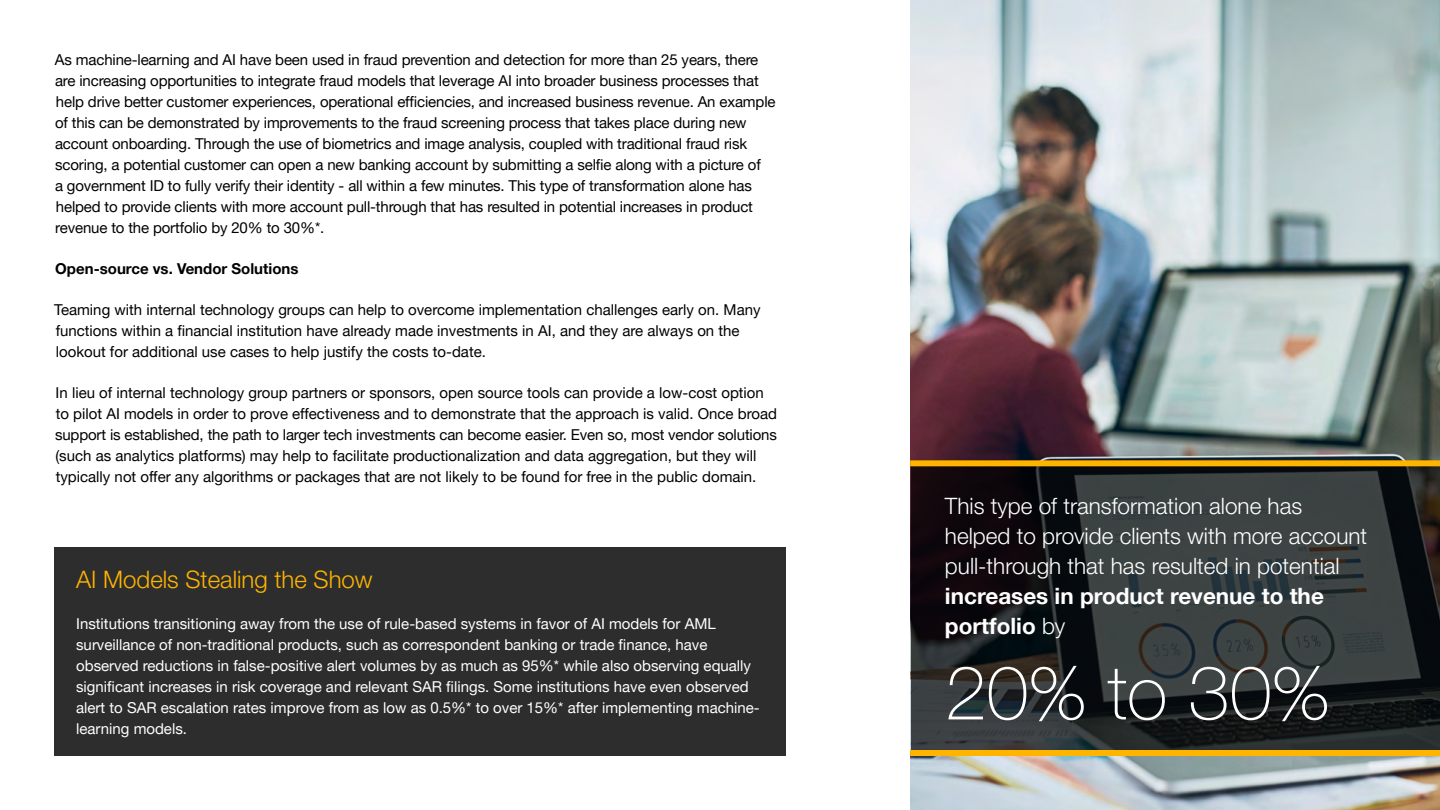
<style>
.page{position:relative;width:1440px;height:810px;background:#fff}
.page>*{position:absolute;margin:0;border:0;box-sizing:border-box;transform-origin:0 0}
.t1{font:100 75px "Helvetica Neue LT Pro";color:#fff}
.t2{font:300 24px "Helvetica Neue LT Pro";color:#ffb400}
.t3{font:300 22.5px/30px "Helvetica Neue LT Pro";color:#fff}
.t4{font:700 22.5px/30px "Helvetica Neue LT Pro";color:#fff}
.t5{font:15px/21px "Helvetica Neue LT Pro";letter-spacing:-.01em;color:#000}
.t6{font:15px/21px "Helvetica Neue LT Pro";color:#fff}
.t7{font:700 15px "Helvetica Neue LT Pro";color:#000}
.s1{font-weight:300}
</style>
<div class="page">
<img style="left:910px;top:0;width:530px;height:810px">
<svg style="left:911px;top:466px;width:528px;height:284px;background:#272a2b"></svg>
<div style="left:54px;top:548px;width:732px;height:208px;background:#2d2d2d"></div>
<div style="left:910px;top:460px;width:530px;height:6px;background:#ffb400"></div>
<div style="left:910px;top:750px;width:530px;height:6px;background:#ffb400"></div>
<p class="t5" style="left:55px;top:49px;width:722px">As machine-learning and AI have been used in fraud prevention and detection for more than 25 years, there are increasing opportunities to integrate fraud models that leverage AI into broader business processes that help drive better customer experiences, operational efficiencies, and increased business revenue. An example of this can be demonstrated by improvements to the fraud screening process that takes place during new account onboarding. Through the use of biometrics and image analysis, coupled with traditional fraud risk scoring, a potential customer can open a new banking account by submitting a selfie along with a picture of<br>a government ID to fully verify their identity - all within a few minutes. This type of transformation alone has helped to provide clients with more account pull-through that has resulted in potential increases in product revenue to the portfolio by 20% to 30%*.</p>
<p class="t7" style="left:55px;top:259px;width:245px">Open-source vs. Vendor Solutions</p>
<p class="t5" style="left:54px;top:299px;width:708px">Teaming with internal technology groups can help to overcome implementation challenges early on. Many functions within a financial institution have already made investments in AI, and they are always on the lookout for additional use cases to help justify the costs to-date.</p>
<p class="t5" style="left:55px;top:382px;width:723px">In lieu of internal technology group partners or sponsors, open source tools can provide a low-cost option to pilot AI models in order to prove effectiveness and to demonstrate that the approach is valid. Once broad support is established, the path to larger tech investments can become easier. Even so, most vendor solutions (such as analytics platforms) may help to facilitate productionalization and data aggregation, but they will typically not offer any algorithms or packages that are not likely to be found for free in the public domain.</p>
<h2 class="t2" style="left:76px;top:565px;width:298px">AI Models Stealing the Show</h2>
<p class="t6" style="left:76px;top:613px;width:685px">Institutions transitioning away from the use of rule-based systems in favor of AI models for AML surveillance of non-traditional products, such as correspondent banking or trade finance, have observed reductions in false-positive alert volumes by as much as 95%* while also observing equally significant increases in risk coverage and relevant SAR filings. Some institutions have even observed alert to SAR escalation rates improve from as low as 0.5%* to over 15%* after implementing machine&shy;learning models.</p>
<h3 class="t3" style="left:945px;top:490px;width:424px">This type of transformation alone has helped to provide clients with more account pull-through that has resulted in potential</h3>
<h3 class="t4" style="left:945px;top:580px;width:380px">increases in product revenue to the portfolio <span class="s1">by</span></h3>
<h1 class="t1" style="left:945px;top:648px;width:386px">20% to 30%</h1>
</div>
